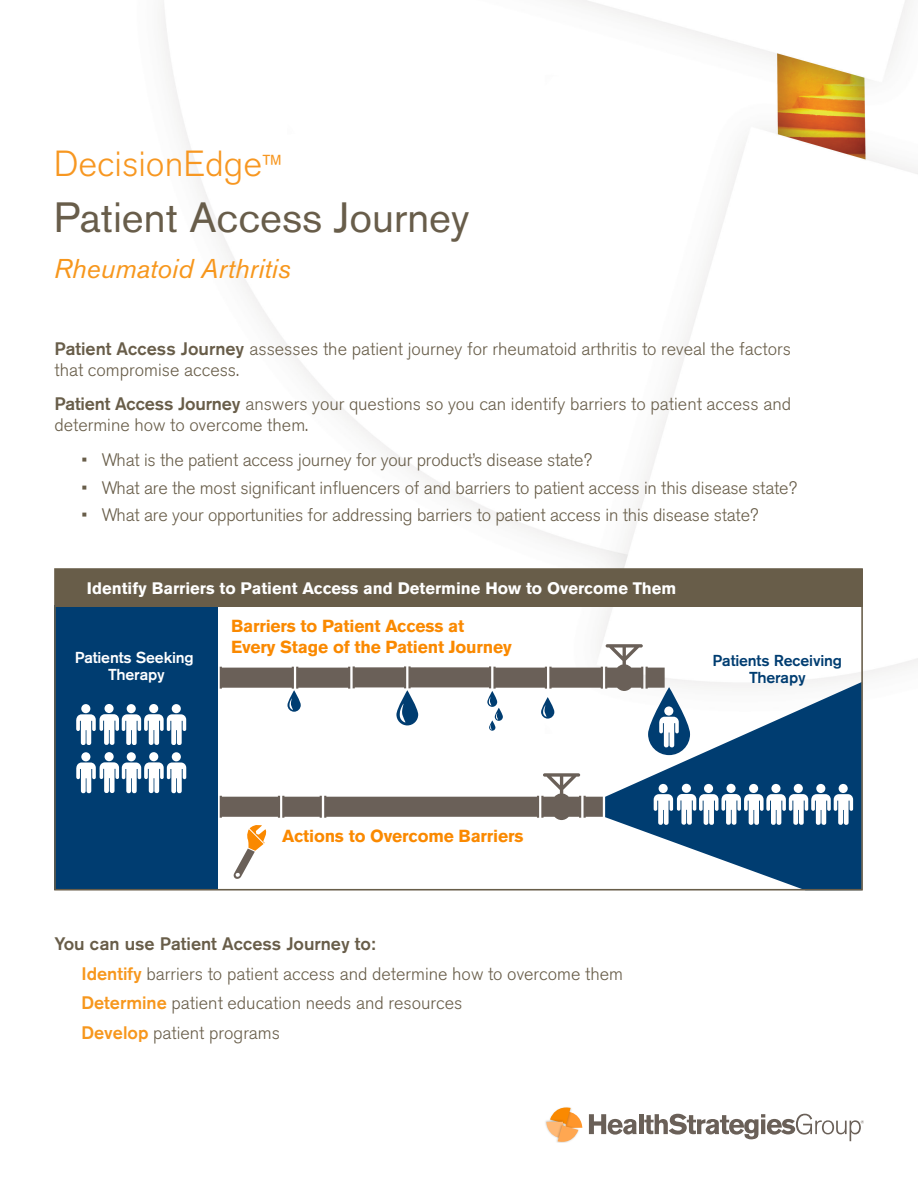
<style>
.page{position:relative;width:918px;height:1188px;background:#fff}
.page>*{position:absolute;margin:0;border:0;box-sizing:border-box;transform-origin:0 0}
.t1{font:42px "Akzidenz Grotesk BE";color:#685d4a}
.t2{font:300 36px "Akzidenz Grotesk BE";color:#f79721}
.t3{font:italic 27px "Akzidenz Grotesk BE";color:#f7971d}
.t4{font:300 18px/21px "Akzidenz Grotesk BE";color:#685d49}
.t5{font:500 18px "Akzidenz Grotesk BE";color:#685d49}
.t6{font:700 17.4px/20.9px "Akzidenz Grotesk BE";letter-spacing:-.01em;color:#fa8900}
.t7{font:700 16.5px "Akzidenz Grotesk BE";color:#fff}
.t8{font:500 15.75px/17.4px "Akzidenz Grotesk BE";letter-spacing:-.01em;color:#003d71;text-align:center}
.t9{font:500 15.75px/17.4px "Akzidenz Grotesk BE";letter-spacing:-.01em;color:#fff;text-align:center}
.s1{font-size:30px}
.s2{font-weight:500}
.s3{font-family:"Akzidenz Grotesk BQ";font-weight:500;color:#f7971d}
</style>
<div class="page">
<img style="left:161px;top:0;width:757px;height:733px">
<svg style="left:589px;top:1114px;width:48px;height:21px"></svg>
<hr style="left:639px;top:1114px;width:4px;height:20px;background:#6a6058">
<svg style="left:644px;top:1114px;width:220px;height:27px"></svg>
<svg style="left:546px;top:1107px;width:36px;height:36px"></svg>
<svg style="left:605px;top:682px;width:255px;height:206px;fill:#003d71"></svg>
<div style="left:54px;top:605px;width:163px;height:285px;background:#003d71"></div>
<div style="left:55px;top:569px;width:808px;height:38px;background:#685d49"></div>
<div style="left:54px;top:568px;width:809px;height:323px;border:2px solid #685d49"></div>
<div style="left:749px;top:784px;width:9px;height:9px;background:#fff;border-radius:50%"></div>
<div style="left:771px;top:784px;width:10px;height:9px;background:#fff;border-radius:50%"></div>
<div style="left:794px;top:784px;width:9px;height:9px;background:#fff;border-radius:50%"></div>
<div style="left:816px;top:784px;width:9px;height:9px;background:#fff;border-radius:50%"></div>
<div style="left:839px;top:784px;width:9px;height:9px;background:#fff;border-radius:50%"></div>
<div style="left:726px;top:784px;width:10px;height:9px;background:#fff;border-radius:50%"></div>
<div style="left:704px;top:784px;width:9px;height:9px;background:#fff;border-radius:50%"></div>
<div style="left:682px;top:784px;width:9px;height:9px;background:#fff;border-radius:50%"></div>
<div style="left:659px;top:784px;width:9px;height:9px;background:#fff;border-radius:50%"></div>
<svg style="left:654px;top:794px;width:199px;height:32px"></svg>
<div style="left:172px;top:752px;width:9px;height:9px;background:#fff;border-radius:50%"></div>
<div style="left:149px;top:752px;width:9px;height:9px;background:#fff;border-radius:50%"></div>
<div style="left:127px;top:752px;width:9px;height:9px;background:#fff;border-radius:50%"></div>
<div style="left:105px;top:752px;width:9px;height:9px;background:#fff;border-radius:50%"></div>
<div style="left:81px;top:752px;width:9px;height:9px;background:#fff;border-radius:50%"></div>
<svg style="left:76px;top:762px;width:110px;height:32px"></svg>
<div style="left:172px;top:704px;width:9px;height:9px;background:#fff;border-radius:50%"></div>
<div style="left:149px;top:704px;width:9px;height:9px;background:#fff;border-radius:50%"></div>
<div style="left:127px;top:704px;width:9px;height:9px;background:#fff;border-radius:50%"></div>
<div style="left:105px;top:704px;width:9px;height:9px;background:#fff;border-radius:50%"></div>
<div style="left:81px;top:704px;width:9px;height:9px;background:#fff;border-radius:50%"></div>
<svg style="left:76px;top:714px;width:110px;height:31px"></svg>
<svg style="left:648px;top:687px;width:42px;height:68px"></svg>
<svg style="left:220px;top:773px;width:383px;height:106px"></svg>
<svg style="left:220px;top:644px;width:459px;height:104px"></svg>
<p class="t2" style="left:54px;top:143px;width:230px">DecisionEdge<span class="s1">™</span></p>
<p class="t1" style="left:54px;top:193px;width:417px">Patient Access Journey</p>
<p class="t3" style="left:54px;top:253px;width:238px">Rheumatoid Arthritis</p>
<p class="t4" style="left:54px;top:339px;width:738px"><span class="s2">Patient Access Journey</span> assesses the patient journey for rheumatoid arthritis to reveal the factors that compromise access.</p>
<p class="t4" style="left:54px;top:394px;width:738px"><span class="s2">Patient Access Journey</span> answers your questions so you can identify barriers to patient access and determine how to overcome them.</p>
<p class="t4" style="left:81px;top:450px;width:512px">• What is the patient access journey for your product’s disease state?</p>
<p class="t4" style="left:81px;top:477px;width:717px">• What are the most significant influencers of and barriers to patient access in this disease state?</p>
<p class="t4" style="left:81px;top:505px;width:679px">• What are your opportunities for addressing barriers to patient access in this disease state?</p>
<p class="t7" style="left:87px;top:578px;width:591px">Identify Barriers to Patient Access and Determine How to Overcome Them</p>
<p class="t6" style="left:231px;top:615px;width:282px">Barriers to Patient Access at<br>Every Stage of the Patient Journey</p>
<p class="t9" style="left:75px;top:649px;width:121px">Patients Seeking<br>Therapy</p>
<p class="t8" style="left:713px;top:651px;width:131px">Patients Receiving<br>Therapy</p>
<p class="t6" style="left:282px;top:825px;width:243px">Actions to Overcome Barriers</p>
<p class="t5" style="left:54px;top:933px;width:323px">You can use Patient Access Journey to:</p>
<p class="t4" style="left:81px;top:963px;width:543px"><span class="s3">Identify</span> barriers to patient access and determine how to overcome them</p>
<p class="t4" style="left:81px;top:993px;width:382px"><span class="s3">Determine</span> patient education needs and resources</p>
<p class="t4" style="left:81px;top:1022px;width:200px"><span class="s3">Develop</span> patient programs</p>
</div>
